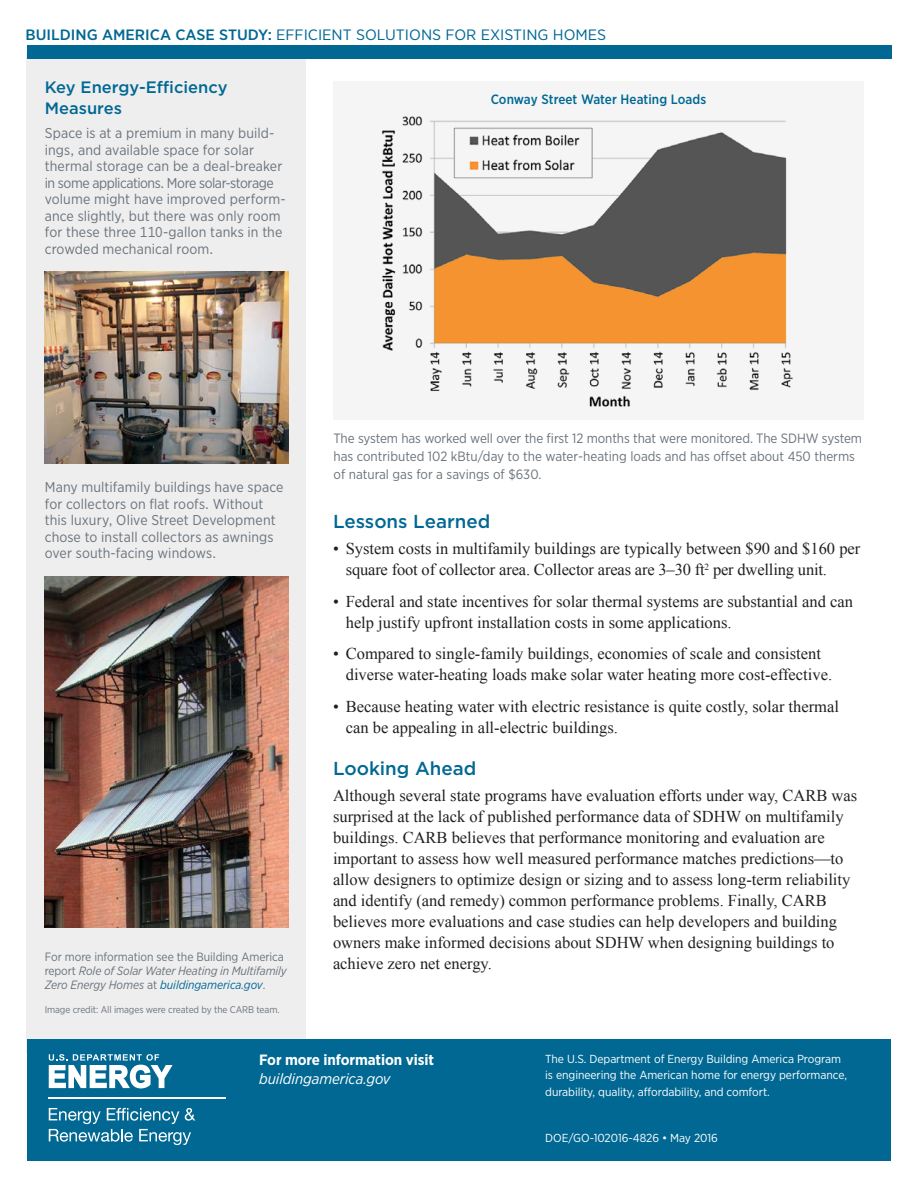
<style>
.page{position:relative;width:918px;height:1188px;background:#fff}
.page>*{position:absolute;margin:0;border:0;box-sizing:border-box;transform-origin:0 0}
.subhead_1{font:500 18.75px "Gotham";color:#006893}
.body_text{font:16.5px/21px "Times New Roman";color:#231f20}
.body_text_bullets{font:16.5px/21px "Times New Roman";color:#231f20}
.Sidebar_head_1{font:500 16.5px/21px "Gotham";color:#006893}
.t1{font:15px "Gotham Narrow";color:#006893;scale:1.1 1}
.t2{font:700 14.85px "Gotham Narrow";letter-spacing:-.005em;color:#fff}
.t3{font:italic 14.85px "Gotham Narrow";letter-spacing:-.005em;color:#fff}
.sidebar_text{font:14.25px/16.5px "Gotham Narrow";letter-spacing:.005em;color:#6a747b}
.t4{font:13.5px/18px "Gotham Narrow";letter-spacing:-.005em;color:#6a747b}
.t5{font:500 13.5px "Gotham Narrow";letter-spacing:.005em;color:#006893}
.t6{font:italic 12px/14.2px "Gotham Narrow";letter-spacing:-.01em;color:#6a747b}
.t7{font:11.7px/16.5px "Gotham Narrow";letter-spacing:-.005em;color:#fff}
.t8{font:9.75px "Gotham Narrow";letter-spacing:-.01em;color:#6a747b}
.s1{font-weight:500}
.s2{font-style:normal}
.s3{color:#006893}
</style>
<div class="page">
<div style="left:27px;top:52px;width:279px;height:1002px;background:#eeeeef"></div>
<div style="left:27px;top:1039px;width:864px;height:122px;background:#006893"></div>
<svg style="left:49px;top:1054px;width:124px;height:34px"></svg>
<hr style="left:49px;top:1097px;width:177px;height:2px;background:#fff">
<svg style="left:49px;top:1108px;width:146px;height:37px"></svg>
<div style="left:27px;top:46px;width:864px;height:13px;background:#006893"></div>
<img style="left:45px;top:272px;width:243px;height:192px">
<img style="left:45px;top:577px;width:243px;height:351px">
<div style="left:333px;top:81px;width:531px;height:339px;background:#f5f5f6"></div>
<img style="left:382px;top:116px;width:411px;height:291px">
<p class="t1" style="left:25px;top:25px;width:529px"><span class="s1">BUILDING AMERICA CASE STUDY:</span> EFFICIENT SOLUTIONS FOR EXISTING HOMES</p>
<p class="Sidebar_head_1" style="left:45px;top:76px;width:184px">Key Energy-Efficiency<br>Measures</p>
<p class="sidebar_text" style="left:45px;top:125px;width:241px">Space is at a premium in many build&shy;ings, and available space for solar thermal storage can be a deal-breaker in some applications. More solar-storage volume might have improved perform&shy;ance slightly, but there was only room for these three 110-gallon tanks in the crowded mechanical room.</p>
<p class="t5" style="left:491px;top:91px;width:217px">Conway Street Water Heating Loads</p>
<p class="sidebar_text" style="left:45px;top:479px;width:240px">Many multifamily buildings have space for collectors on flat roofs. Without this luxury, Olive Street Development chose to install collectors as awnings over south-facing windows.</p>
<p class="t6" style="left:45px;top:949px;width:244px"><span class="s2">For more information see the Building America report</span> Role of Solar Water Heating in Multifamily<br>Zero Energy Homes <span class="s2">at</span> <span class="s3">buildingamerica.gov</span><span class="s2">.</span></p>
<p class="t8" style="left:45px;top:1003px;width:236px">Image credit: All images were created by the CARB team.</p>
<p class="t4" style="left:334px;top:429px;width:530px">The system has worked well over the first 12 months that were monitored. The SDHW system has contributed 102 kBtu/day to the water-heating loads and has offset about 450 therms of natural gas for a savings of $630.</p>
<p class="subhead_1" style="left:333px;top:509px;width:159px">Lessons Learned</p>
<p class="body_text_bullets" style="left:346px;top:538px;width:516px;text-indent:-13px">• System costs in multifamily buildings are typically between $90 and $160 per square foot of collector area. Collector areas are 3–30 ft<sup>2</sup> per dwelling unit.</p>
<p class="body_text_bullets" style="left:346px;top:591px;width:509px;text-indent:-13px">• Federal and state incentives for solar thermal systems are substantial and can help justify upfront installation costs in some applications.</p>
<p class="body_text_bullets" style="left:346px;top:643px;width:488px;text-indent:-13px">• Compared to single-family buildings, economies of scale and consistent diverse water-heating loads make solar water heating more cost-effective.</p>
<p class="body_text_bullets" style="left:346px;top:696px;width:495px;text-indent:-13px">• Because heating water with electric resistance is quite costly, solar thermal can be appealing in all-electric buildings.</p>
<p class="subhead_1" style="left:333px;top:756px;width:145px">Looking Ahead</p>
<p class="body_text" style="left:333px;top:785px;width:526px">Although several state programs have evaluation efforts under way, CARB was surprised at the lack of published performance data of SDHW on multifamily buildings. CARB believes that performance monitoring and evaluation are important to assess how well measured performance matches predictions—to allow designers to optimize design or sizing and to assess long-term reliability and identify (and remedy) common performance problems. Finally, CARB believes more evaluations and case studies can help developers and building owners make informed decisions about SDHW when designing buildings to achieve zero net energy.</p>
<p class="t2" style="left:259px;top:1050px;width:176px">For more information visit</p>
<p class="t3" style="left:259px;top:1070px;width:133px">buildingamerica.gov</p>
<p class="t7" style="left:545px;top:1050px;width:303px">The U.S. Department of Energy Building America Program is engineering the American home for energy performance, durability, quality, affordability, and comfort.</p>
<p class="t7" style="left:545px;top:1129px;width:174px">DOE/GO-102016-4826 • May 2016</p>
</div>
